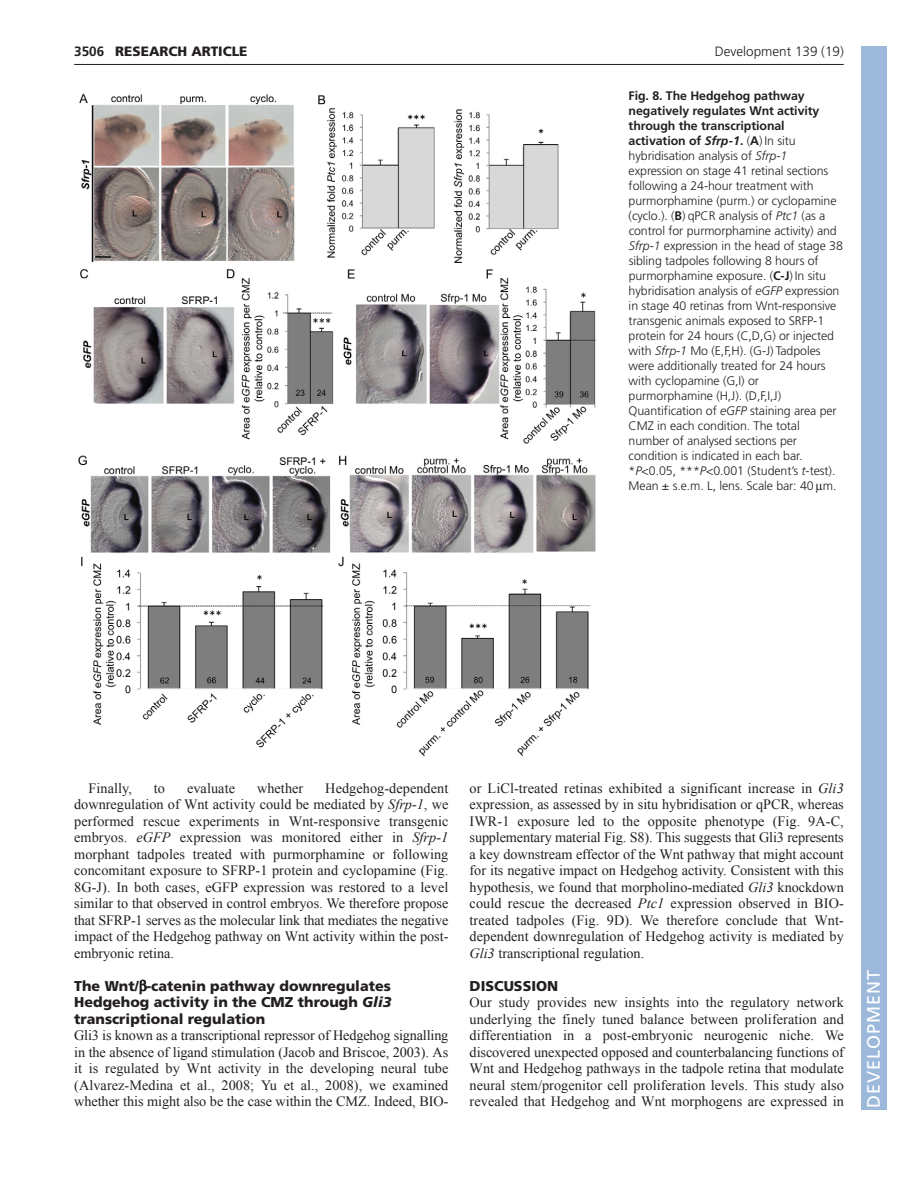
<style>
.page{position:relative;width:918px;height:1188px;background:#fff}
.page>*{position:absolute;margin:0;border:0;box-sizing:border-box;transform-origin:0 0}
.t1{font:18px "Frutiger LT Std";letter-spacing:.055em;color:#fff}
.t2{font:14.25px/16.5px "Times New Roman";letter-spacing:-.005em;color:#231f20;text-align:justify}
.t3{font:900 14.25px/16.5px "Frutiger LT Std";color:#231f20;text-align:justify}
.t4{font:300 13.5px "Frutiger";color:#231f20}
.t5{font:900 13.5px "Frutiger LT Std";color:#231f20}
.t6{font:700 13.5px "Frutiger LT Std";color:#231f20}
.t7{font:300 12.3px/15px "Frutiger";letter-spacing:-.005em;color:#231f20}
.s1{font-weight:700}
.s2{font-weight:700;font-style:italic}
.s3{font-style:italic}
</style>
<div class="page">
<hr style="left:74px;top:64px;width:770px;height:1px;background:#231f20">
<img style="left:78px;top:93px;width:519px;height:664px">
<div style="left:861px;top:46px;width:25px;height:1064px;background:#9cb9db"></div>
<p class="t6" style="left:74px;top:46px;width:32px">3506</p>
<p class="t5" style="left:115px;top:46px;width:134px">RESEARCH ARTICLE</p>
<p class="t4" style="left:715px;top:46px;width:131px">Development 139 (19)</p>
<p class="t7" style="left:629px;top:89px;width:216px"><span class="s1">Fig. 8. The Hedgehog pathway negatively regulates Wnt activity through the transcriptional activation of</span> <span class="s2">Sfrp-1</span><span class="s1">.</span> (<span class="s1">A</span>) In situ hybridisation analysis of <span class="s3">Sfrp-1 </span>expression on stage 41 retinal sections following a 24-hour treatment with purmorphamine (purm.) or cyclopamine (cyclo.). (<span class="s1">B</span>) qPCR analysis of <span class="s3">Ptc1</span> (as a control for purmorphamine activity) and <span class="s3">Sfrp-1</span> expression in the head of stage 38 sibling tadpoles following 8 hours of purmorphamine exposure. (<span class="s1">C-J</span>) In situ hybridisation analysis of <span class="s3">eGFP</span> expression in stage 40 retinas from Wnt-responsive transgenic animals exposed to SRFP-1 protein for 24 hours (C,D,G) or injected with <span class="s3">Sfrp-1</span> Mo (E,F,H). (G-J) Tadpoles were additionally treated for 24 hours with cyclopamine (G,I) or purmorphamine (H,J). (D,F,I,J)<br>Quantification of <span class="s3">eGFP</span> staining area per CMZ in each condition. The total number of analysed sections per condition is indicated in each bar. *<span class="s3">P</span>&lt;0.05, ***<span class="s3">P</span>&lt;0.001 (Student’s <span class="s3">t</span>-test).<br>Mean ± s.e.m. L, lens. Scale bar: 40 m.</p>
<p class="t2" style="left:74px;top:780px;width:376px;text-indent:251px">Hedgehog-dependent downregulation of Wnt activity could be mediated by <span class="s3">Sfrp-1</span>, we performed rescue experiments in Wnt-responsive transgenic embryos. <span class="s3">eGFP</span> expression was monitored either in <span class="s3">Sfrp-1 </span>morphant tadpoles treated with purmorphamine or following concomitant exposure to SFRP-1 protein and cyclopamine (Fig.<br>8G-J). In both cases, eGFP expression was restored to a level similar to that observed in control embryos. We therefore propose that SFRP-1 serves as the molecular link that mediates the negative impact of the Hedgehog pathway on Wnt activity within the post&shy;embryonic retina.</p>
<p class="t3" style="left:74px;top:979px;width:319px">The Wnt/ -catenin pathway downregulates Hedgehog activity in the CMZ through <span class="s3">Gli3 </span>transcriptional regulation</p>
<p class="t2" style="left:74px;top:1027px;width:376px">Gli3 is known as a transcriptional repressor of Hedgehog signalling in the absence of ligand stimulation (Jacob and Briscoe, 2003). As it is regulated by Wnt activity in the developing neural tube (Alvarez-Medina et al., 2008; Yu et al., 2008), we examined whether this might also be the case within the CMZ. Indeed, BIO-</p>
<p class="t2" style="left:88px;top:780px;width:45px">Finally,</p>
<p class="t2" style="left:154px;top:780px;width:13px">to</p>
<p class="t2" style="left:187px;top:780px;width:49px">evaluate</p>
<p class="t2" style="left:257px;top:780px;width:48px">whether</p>
<p class="t2" style="left:470px;top:780px;width:376px">or LiCl-treated retinas exhibited a significant increase in <span class="s3">Gli3 </span>expression, as assessed by in situ hybridisation or qPCR, whereas IWR-1 exposure led to the opposite phenotype (Fig. 9A-C, supplementary material Fig. S8). This suggests that Gli3 represents a key downstream effector of the Wnt pathway that might account for its negative impact on Hedgehog activity. Consistent with this hypothesis, we found that morpholino-mediated <span class="s3">Gli3</span> knockdown could rescue the decreased <span class="s3">Ptc1</span> expression observed in BIO&shy;treated tadpoles (Fig. 9D). We therefore conclude that Wnt&shy;dependent downregulation of Hedgehog activity is mediated by <span class="s3">Gli3</span> transcriptional regulation.</p>
<p class="t3" style="left:470px;top:979px;width:90px">DISCUSSION</p>
<p class="t2" style="left:470px;top:994px;width:376px">Our study provides new insights into the regulatory network underlying the finely tuned balance between proliferation and differentiation in a post-embryonic neurogenic niche. We discovered unexpected opposed and counterbalancing functions of Wnt and Hedgehog pathways in the tadpole retina that modulate neural stem/progenitor cell proliferation levels. This study also revealed that Hedgehog and Wnt morphogens are expressed in</p>
<p class="t1" style="left:863px;top:1108px;width:140px;rotate:-90deg">DEVELOPMENT</p>
</div>
